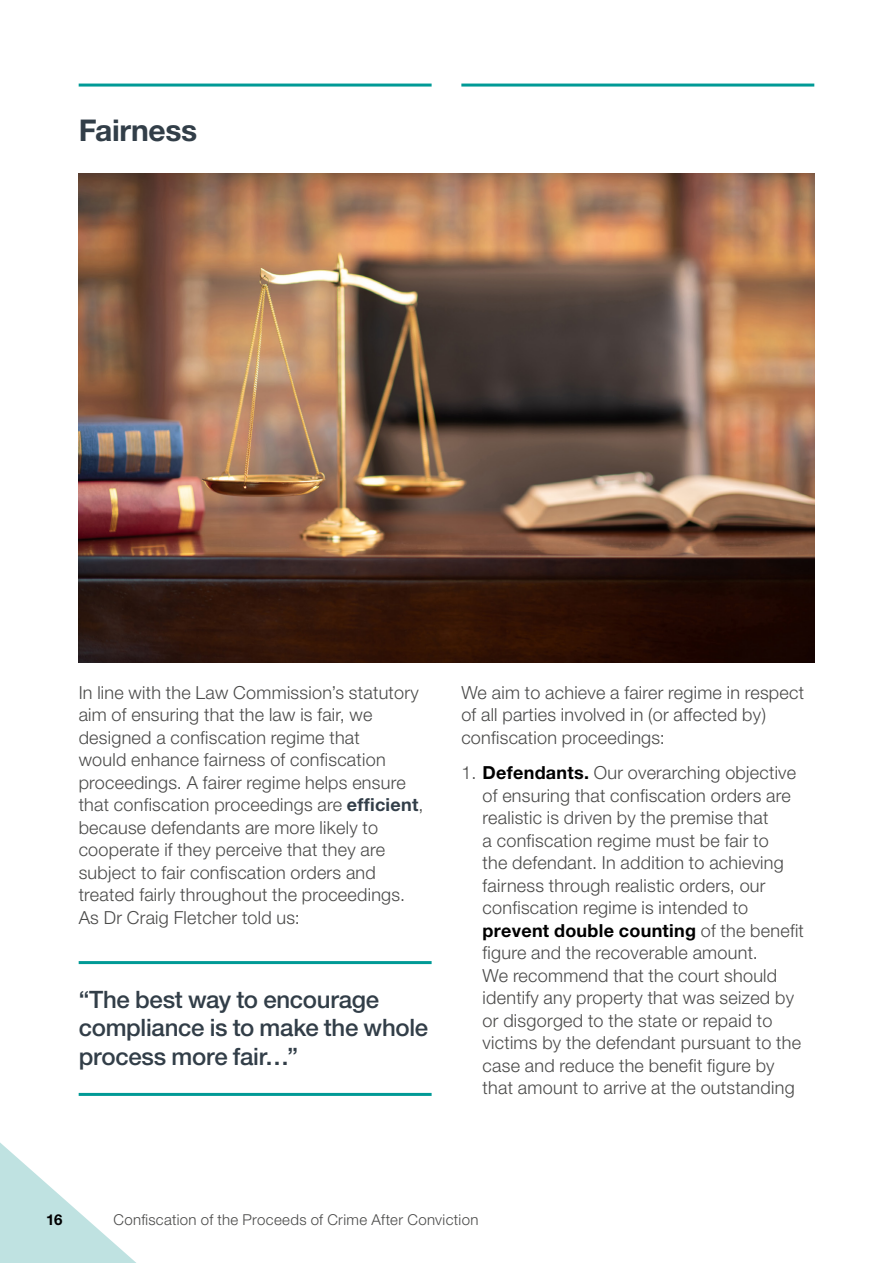
<style>
.page{position:relative;width:893px;height:1263px;background:#fff}
.page>*{position:absolute;margin:0;border:0;box-sizing:border-box;transform-origin:0 0}
.Heading_1__span_colu{font:700 30px "Helvetica Neue LT Pro";letter-spacing:-.01em;color:#323e48}
.Pull_Quote__w_rule_a{font:500 24px/28.8px "Helvetica Neue LT Pro";letter-spacing:-.01em;color:#323e48}
.Body_Text{font:300 18px/22.5px "Helvetica Neue LT Pro";letter-spacing:.015em;color:#4a4a49}
.t1{font:300 15px "Helvetica Neue LT Pro";letter-spacing:.025em;color:#4a4a49}
.t2{font:700 15px "Helvetica Neue LT Pro";color:#000}
.s1{font-weight:700;color:#323e48}
.s2{font-weight:700;color:#000}
</style>
<div class="page">
<img style="left:79px;top:174px;width:735px;height:489px">
<hr style="left:79px;top:961px;width:353px;height:3px;background:#009a96">
<hr style="left:79px;top:1093px;width:353px;height:3px;background:#009a96">
<hr style="left:79px;top:84px;width:353px;height:3px;background:#009a96">
<hr style="left:461px;top:84px;width:353px;height:3px;background:#009a96">
<svg style="left:0;top:1142px;width:136px;height:121px"></svg>
<h1 class="Heading_1__span_colu" style="left:79px;top:112px;width:120px">Fairness</h1>
<p class="Body_Text" style="left:79px;top:681px;width:346px">In line with the Law Commission’s statutory aim of ensuring that the law is fair, we designed a confiscation regime that<br>would enhance fairness of confiscation proceedings. A fairer regime helps ensure that confiscation proceedings are <span class="s1">efficient</span>, because defendants are more likely to cooperate if they perceive that they are subject to fair confiscation orders and treated fairly throughout the proceedings.<br>As Dr Craig Fletcher told us:</p>
<p class="Pull_Quote__w_rule_a" style="left:79px;top:984px;width:351px">“The best way to encourage compliance is to make the whole process more fair…”</p>
<p class="Body_Text" style="left:461px;top:681px;width:344px">We aim to achieve a fairer regime in respect of all parties involved in (or affected by) confiscation proceedings:</p>
<p class="Body_Text" style="left:483px;top:761px;width:323px;text-indent:-21px">1. <span class="s2">Defendants.</span> Our overarching objective of ensuring that confiscation orders are realistic is driven by the premise that<br>a confiscation regime must be fair to<br>the defendant. In addition to achieving fairness through realistic orders, our confiscation regime is intended to <span class="s2">prevent double counting</span> of the benefit figure and the recoverable amount.<br>We recommend that the court should identify any property that was seized by or disgorged to the state or repaid to victims by the defendant pursuant to the case and reduce the benefit figure by that amount to arrive at the outstanding</p>
<p class="t2" style="left:46px;top:1210px;width:18px">16</p>
<p class="t1" style="left:113px;top:1210px;width:367px">Confiscation of the Proceeds of Crime After Conviction</p>
</div>
